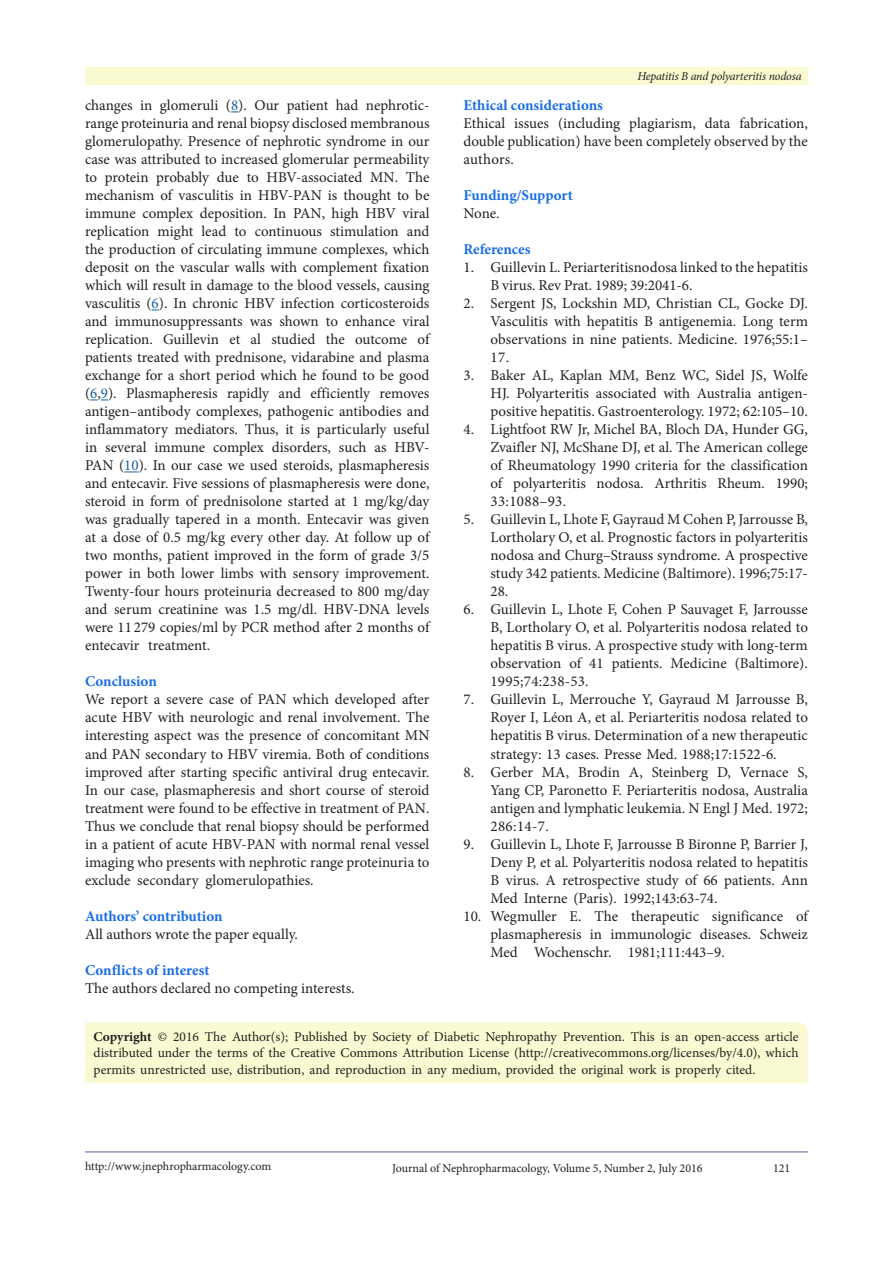
<style>
.page{position:relative;width:893px;height:1263px;background:#fff}
.page>*{position:absolute;margin:0;border:0;box-sizing:border-box;transform-origin:0 0}
.t1{font:15px/18px "Minion Pro";color:#231f20;text-align:justify}
.t2{font:700 15px "Minion Pro";color:#196ce8}
.t3{font:13.5px/16.5px "Minion Pro";letter-spacing:-.005em;color:#231f20;text-align:justify}
.t4{font:12px "Minion Pro";letter-spacing:-.005em;color:#231f20}
.t5{font:italic 12px "Minion Pro";letter-spacing:-.015em;color:#231f20}
.s1{color:#175d9e}
.s2{font-weight:700}
</style>
<div class="page">
<hr style="left:85px;top:1152px;width:723px;height:1px;background:#5e5ca5">
<div style="left:85px;top:68px;width:723px;height:17px;background:#fafad2"></div>
<svg style="left:90px;top:400px;width:18px;height:1px"></svg>
<svg style="left:124px;top:472px;width:15px;height:1px"></svg>
<div style="left:85px;top:1022px;width:723px;height:61px;background:#fafad2"></div>
<p class="t1" style="left:85px;top:97px;width:346px">changes in glomeruli (<span class="s1">8</span>). Our patient had nephrotic&shy;range proteinuria and renal biopsy disclosed membranous glomerulopathy. Presence of nephrotic syndrome in our case was attributed to increased glomerular permeability to protein probably due to HBV-associated MN. The mechanism of vasculitis in HBV-PAN is thought to be immune complex deposition. In PAN, high HBV viral replication might lead to continuous stimulation and the production of circulating immune complexes, which deposit on the vascular walls with complement fixation which will result in damage to the blood vessels, causing vasculitis (<span class="s1">6</span>). In chronic HBV infection corticosteroids and immunosuppressants was shown to enhance viral replication. Guillevin et al studied the outcome of patients treated with prednisone, vidarabine and plasma exchange for a short period which he found to be good (<span class="s1">6</span>,<span class="s1">9</span>). Plasmapheresis rapidly and efficiently removes antigen–antibody complexes, pathogenic antibodies and inflammatory mediators. Thus, it is particularly useful in several immune complex disorders, such as HBV-PAN (<span class="s1">10</span>). In our case we used steroids, plasmapheresis and entecavir. Five sessions of plasmapheresis were done, steroid in form of prednisolone started at 1 mg/kg/day was gradually tapered in a month. Entecavir was given at a dose of 0.5 mg/kg every other day. At follow up of two months, patient improved in the form of grade 3/5 power in both lower limbs with sensory improvement.<br>Twenty-four hours proteinuria decreased to 800 mg/day and serum creatinine was 1.5 mg/dl. HBV-DNA levels were 11 279 copies/ml by PCR method after 2 months of entecavir treatment.</p>
<p class="t2" style="left:85px;top:671px;width:73px">Conclusion</p>
<p class="t1" style="left:85px;top:691px;width:346px">We report a severe case of PAN which developed after acute HBV with neurologic and renal involvement. The interesting aspect was the presence of concomitant MN and PAN secondary to HBV viremia. Both of conditions improved after starting specific antiviral drug entecavir.<br>In our case, plasmapheresis and short course of steroid treatment were found to be effective in treatment of PAN.<br>Thus we conclude that renal biopsy should be performed in a patient of acute HBV-PAN with normal renal vessel imaging who presents with nephrotic range proteinuria to exclude secondary glomerulopathies.</p>
<p class="t2" style="left:85px;top:905px;width:139px">Authors’ contribution</p>
<p class="t1" style="left:85px;top:925px;width:214px">All authors wrote the paper equally.</p>
<p class="t2" style="left:85px;top:959px;width:126px">Conflicts of interest</p>
<p class="t1" style="left:85px;top:979px;width:271px">The authors declared no competing interests.</p>
<p class="t5" style="left:637px;top:68px;width:166px">Hepatitis B and polyarteritis nodosa</p>
<p class="t2" style="left:463px;top:95px;width:141px">Ethical considerations</p>
<p class="t1" style="left:463px;top:115px;width:346px">Ethical issues (including plagiarism, data fabrication, double publication) have been completely observed by the authors.</p>
<p class="t2" style="left:463px;top:185px;width:111px">Funding/Support</p>
<p class="t1" style="left:463px;top:205px;width:38px">None.</p>
<p class="t2" style="left:463px;top:239px;width:69px">References</p>
<p class="t1" style="left:490px;top:259px;width:319px;text-indent:-27px">1. Guillevin L. Periarteritisnodosa linked to the hepatitis<br>B virus. Rev Prat. 1989; 39:2041-6.</p>
<p class="t1" style="left:490px;top:295px;width:319px;text-indent:-27px">2. Sergent JS, Lockshin MD, Christian CL, Gocke DJ.<br>Vasculitis with hepatitis B antigenemia. Long term observations in nine patients. Medicine. 1976;55:1– 17.</p>
<p class="t1" style="left:490px;top:367px;width:319px;text-indent:-27px">3. Baker AL, Kaplan MM, Benz WC, Sidel JS, Wolfe HJ. Polyarteritis associated with Australia antigen&shy;positive hepatitis. Gastroenterology. 1972; 62:105–10.</p>
<p class="t1" style="left:490px;top:421px;width:319px;text-indent:-27px">4. Lightfoot RW Jr, Michel BA, Bloch DA, Hunder GG, Zvaifler NJ, McShane DJ, et al. The American college of Rheumatology 1990 criteria for the classification of polyarteritis nodosa. Arthritis Rheum. 1990; 33:1088–93.</p>
<p class="t1" style="left:490px;top:511px;width:319px;text-indent:-27px">5. Guillevin L, Lhote F, Gayraud M Cohen P, Jarrousse B, Lortholary O, et al. Prognostic factors in polyarteritis nodosa and Churg–Strauss syndrome. A prospective study 342 patients. Medicine (Baltimore). 1996;75:17- 28.</p>
<p class="t1" style="left:490px;top:601px;width:319px;text-indent:-27px">6. Guillevin L, Lhote F, Cohen P Sauvaget F, Jarrousse B, Lortholary O, et al. Polyarteritis nodosa related to hepatitis B virus. A prospective study with long-term observation of 41 patients. Medicine (Baltimore).<br>1995;74:238-53.</p>
<p class="t1" style="left:490px;top:691px;width:319px;text-indent:-27px">7. Guillevin L, Merrouche Y, Gayraud M Jarrousse B, Royer I, Léon A, et al. Periarteritis nodosa related to hepatitis B virus. Determination of a new therapeutic strategy: 13 cases. Presse Med. 1988;17:1522-6.</p>
<p class="t1" style="left:490px;top:763px;width:319px;text-indent:-27px">8. Gerber MA, Brodin A, Steinberg D, Vernace S, Yang CP, Paronetto F. Periarteritis nodosa, Australia antigen and lymphatic leukemia. N Engl J Med. 1972; 286:14-7.</p>
<p class="t1" style="left:490px;top:835px;width:319px;text-indent:-27px">9. Guillevin L, Lhote F, Jarrousse B Bironne P, Barrier J, Deny P, et al. Polyarteritis nodosa related to hepatitis B virus. A retrospective study of 66 patients. Ann Med Interne (Paris). 1992;143:63-74.</p>
<p class="t1" style="left:490px;top:907px;width:319px;text-indent:-27px">10. Wegmuller E. The therapeutic significance of plasmapheresis in immunologic diseases. Schweiz Med Wochenschr. 1981;111:443–9.</p>
<p class="t3" style="left:94px;top:1028px;width:706px"><span class="s2">Copyright</span> © 2016 The Author(s); Published by Society of Diabetic Nephropathy Prevention. This is an open-access article distributed under the terms of the Creative Commons Attribution License (http://creativecommons.org/licenses/by/4.0), which permits unrestricted use, distribution, and reproduction in any medium, provided the original work is properly cited.</p>
<p class="t4" style="left:85px;top:1158px;width:188px">http://www.jnephropharmacology.com</p>
<p class="t4" style="left:392px;top:1160px;width:312px">Journal of Nephropharmacology, Volume 5, Number 2, July 2016</p>
<p class="t4" style="left:773px;top:1160px;width:19px">121</p>
</div>
